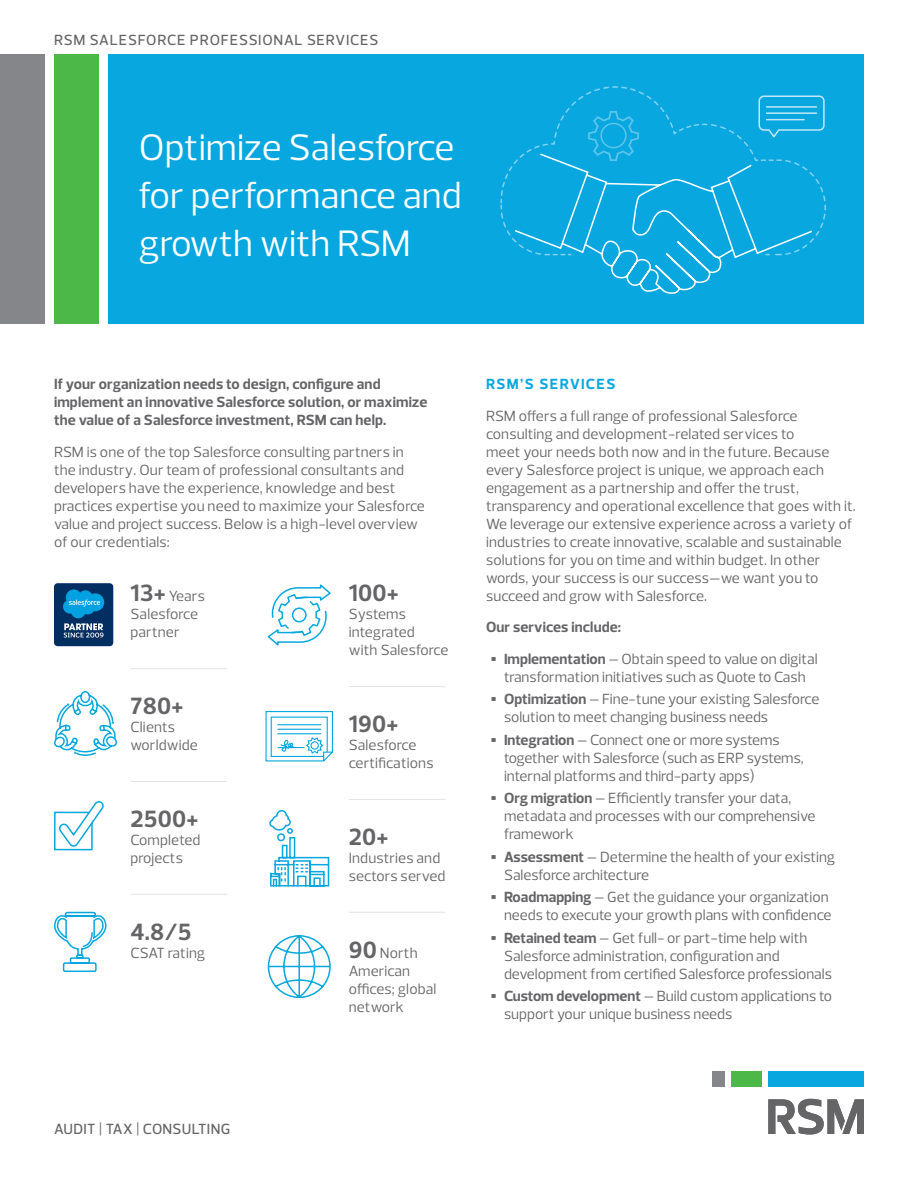
<style>
.page{position:relative;width:918px;height:1188px;background:#fff}
.page>*{position:absolute;margin:0;border:0;box-sizing:border-box;transform-origin:0 0}
.Cover_heading{font:37.5px/48px "Prelo";color:#fff}
.Bullet_Level_1{font:700 24px "Prelo";letter-spacing:.01em;color:#656568}
.Body_copy{font:15px/18px "Prelo";color:#656568}
.Bullet_Level_1-2{font:15px/18px "Prelo";letter-spacing:.01em;color:#656568}
.Body_copy-2{font:700 15px/18px "Prelo";letter-spacing:.01em;color:#656568}
.Division_tagline{font:500 15px "Prelo";letter-spacing:.04em;color:#656568}
.Division_tagline-2{font:500 15px "Prelo";letter-spacing:.02em;color:#656568}
.Body_copy-3{font:700 15px "Prelo";letter-spacing:.085em;color:#08a7e0}
.s1{font-weight:700;font-size:24px}
.s2{font-weight:900;font-size:24px}
.s3{font-weight:700}
</style>
<div class="page">
<div style="left:768px;top:1071px;width:96px;height:16px;background:#08a7e0"></div>
<div style="left:712px;top:1071px;width:12px;height:16px;background:#848689"></div>
<div style="left:731px;top:1071px;width:30px;height:16px;background:#4cb848"></div>
<svg style="left:768px;top:1099px;width:96px;height:35px"></svg>
<div style="left:108px;top:54px;width:756px;height:270px;background:#08a7e0"></div>
<div style="left:54px;top:54px;width:45px;height:270px;background:#4cb848"></div>
<div style="left:0;top:54px;width:45px;height:270px;background:#848689"></div>
<svg style="left:500px;top:86px;width:326px;height:208px"></svg>
<div style="left:54px;top:583px;width:59px;height:63px;background:#032e61;border-radius:4px"></div>
<svg style="left:63px;top:589px;width:41px;height:49px"></svg>
<hr style="left:130px;top:668px;width:97px;height:1px;background:#e2e3e5">
<hr style="left:130px;top:781px;width:97px;height:1px;background:#e2e3e5">
<hr style="left:130px;top:894px;width:97px;height:1px;background:#e2e3e5">
<hr style="left:349px;top:686px;width:97px;height:1px;background:#e2e3e5">
<hr style="left:349px;top:799px;width:97px;height:1px;background:#e2e3e5">
<hr style="left:349px;top:912px;width:97px;height:1px;background:#e2e3e5">
<svg style="left:54px;top:691px;width:63px;height:65px"></svg>
<svg style="left:54px;top:911px;width:53px;height:61px"></svg>
<svg style="left:265px;top:711px;width:68px;height:176px"></svg>
<svg style="left:267px;top:935px;width:64px;height:64px"></svg>
<svg style="left:54px;top:801px;width:50px;height:50px"></svg>
<svg style="left:267px;top:584px;width:64px;height:62px"></svg>
<p class="Division_tagline" style="left:54px;top:31px;width:326px">RSM SALESFORCE PROFESSIONAL SERVICES</p>
<p class="Cover_heading" style="left:139px;top:123px;width:324px">Optimize Salesforce for performance and growth with RSM</p>
<p class="Body_copy-2" style="left:54px;top:375px;width:375px">If your organization needs to design, configure and implement an innovative Salesforce solution, or maximize the value of a Salesforce investment, RSM can help.</p>
<p class="Body_copy" style="left:54px;top:443px;width:372px">RSM is one of the top Salesforce consulting partners in the industry. Our team of professional consultants and developers have the experience, knowledge and best practices expertise you need to maximize your Salesforce value and project success. Below is a high-level overview of our credentials:</p>
<p class="Bullet_Level_1-2" style="left:130px;top:587px;width:76px"><span class="s1">13+</span> Years<br>Salesforce partner</p>
<p class="Bullet_Level_1" style="left:130px;top:691px;width:55px">780+</p>
<p class="Bullet_Level_1-2" style="left:130px;top:718px;width:69px">Clients worldwide</p>
<p class="Bullet_Level_1" style="left:130px;top:804px;width:70px">2500+</p>
<p class="Bullet_Level_1-2" style="left:130px;top:831px;width:71px">Completed projects</p>
<p class="Bullet_Level_1" style="left:130px;top:917px;width:63px">4.8/5</p>
<p class="Bullet_Level_1-2" style="left:130px;top:944px;width:76px">CSAT rating</p>
<p class="Bullet_Level_1" style="left:349px;top:578px;width:52px">100+</p>
<p class="Bullet_Level_1-2" style="left:349px;top:605px;width:101px">Systems integrated<br>with Salesforce</p>
<p class="Bullet_Level_1" style="left:349px;top:709px;width:51px">190+</p>
<p class="Bullet_Level_1-2" style="left:349px;top:736px;width:86px">Salesforce certifications</p>
<p class="Bullet_Level_1" style="left:349px;top:822px;width:41px">20+</p>
<p class="Bullet_Level_1-2" style="left:349px;top:849px;width:98px">Industries and sectors served</p>
<p class="Bullet_Level_1-2" style="left:349px;top:944px;width:89px"><span class="s1">90</span> North<br>American offices; global network</p>
<p class="Body_copy-3" style="left:486px;top:375px;width:131px">RSM’S SERVICES</p>
<p class="Body_copy" style="left:486px;top:407px;width:371px">RSM offers a full range of professional Salesforce consulting and development-related services to<br>meet your needs both now and in the future. Because every Salesforce project is unique, we approach each engagement as a partnership and offer the trust, transparency and operational excellence that goes with it.<br>We leverage our extensive experience across a variety of industries to create innovative, scalable and sustainable solutions for you on time and within budget. In other words, your success is our success—we want you to succeed and grow with Salesforce.</p>
<p class="Body_copy-2" style="left:486px;top:618px;width:137px">Our services include:</p>
<p class="Body_copy" style="left:490px;top:650px;width:329px;text-align:center"><span class="s2">•</span> <span class="s3">Implementation</span> – Obtain speed to value on digital transformation initiatives such as Quote to Cash</p>
<p class="Body_copy" style="left:504px;top:690px;width:317px;text-indent:-14px"><span class="s2">•</span> <span class="s3">Optimization</span> – Fine-tune your existing Salesforce solution to meet changing business needs</p>
<p class="Body_copy" style="left:504px;top:731px;width:301px;text-indent:-14px"><span class="s2">•</span> <span class="s3">Integration</span> – Connect one or more systems together with Salesforce (such as ERP systems, internal platforms and third-party apps)</p>
<p class="Body_copy" style="left:504px;top:789px;width:313px;text-indent:-14px"><span class="s2">•</span> <span class="s3">Org migration</span> – Efficiently transfer your data, metadata and processes with our comprehensive framework</p>
<p class="Body_copy" style="left:504px;top:848px;width:333px;text-indent:-14px"><span class="s2">•</span> <span class="s3">Assessment</span> – Determine the health of your existing<br>Salesforce architecture</p>
<p class="Body_copy" style="left:490px;top:888px;width:342px;text-align:right"><span class="s2">•</span> <span class="s3">Roadmapping</span> – Get the guidance your organization needs to execute your growth plans with confidence</p>
<p class="Body_copy" style="left:504px;top:929px;width:329px;text-indent:-14px"><span class="s2">•</span> <span class="s3">Retained team</span> – Get full- or part-time help with<br>Salesforce administration, configuration and development from certified Salesforce professionals</p>
<p class="Body_copy" style="left:504px;top:987px;width:330px;text-indent:-14px"><span class="s2">•</span> <span class="s3">Custom development</span> – Build custom applications to support your unique business needs</p>
<p class="Division_tagline-2" style="left:54px;top:1120px;width:178px">AUDIT | TAX | CONSULTING</p>
</div>
